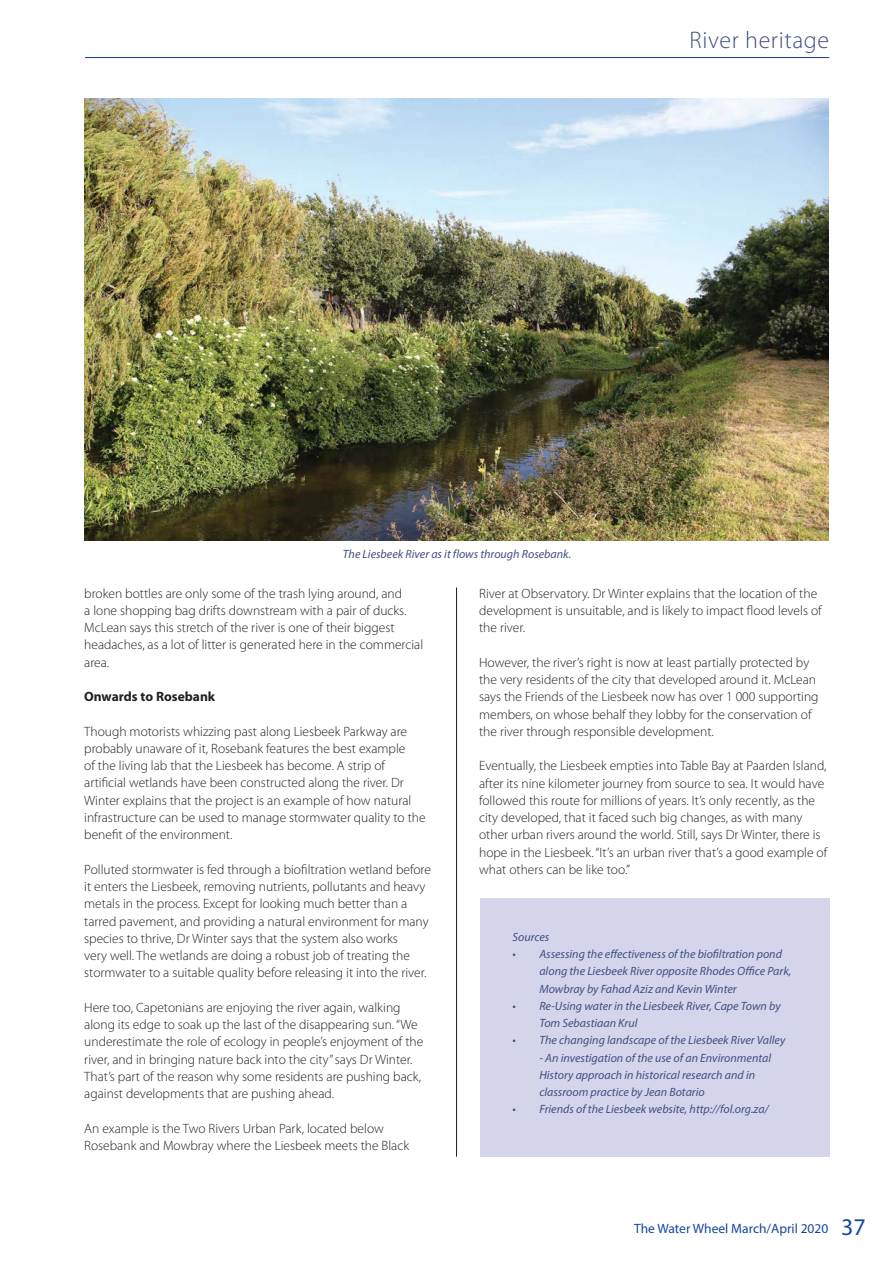
<style>
.page{position:relative;width:893px;height:1263px;background:#fff}
.page>*{position:absolute;margin:0;border:0;box-sizing:border-box;transform-origin:0 0}
.t1{font:300 24px "Myriad Pro";letter-spacing:.025em;color:#415080}
.t2{font:300 13.5px/17.2px "Myriad Pro";color:#231f20}
.t3{font:13.5px "Myriad Pro";color:#17479e}
.t4{font:700 13.5px "Myriad Pro";color:#231f20}
.t5{font:italic 12px/17.2px "Myriad Pro";color:#415080}
.s1{font-size:24px}
</style>
<div class="page">
<hr style="left:85px;top:57px;width:744px;height:1px;background:#17479e">
<hr style="left:456px;top:587px;width:1px;height:570px;background:#231f20">
<img style="left:84px;top:99px;width:744px;height:442px">
<div style="left:480px;top:898px;width:349px;height:259px;background:#d4d5eb"></div>
<h1 class="t1" style="left:690px;top:31px;width:141px">River heritage</h1>
<p class="t5" style="left:343px;top:547px;width:230px">The Liesbeek River as it flows through Rosebank.</p>
<p class="t2" style="left:84px;top:586px;width:340px">broken bottles are only some of the trash lying around, and<br>a lone shopping bag drifts downstream with a pair of ducks.<br>McLean says this stretch of the river is one of their biggest headaches, as a lot of litter is generated here in the commercial area.</p>
<p class="t4" style="left:84px;top:692px;width:132px">Onwards to Rosebank</p>
<p class="t2" style="left:84px;top:724px;width:343px">Though motorists whizzing past along Liesbeek Parkway are probably unaware of it, Rosebank features the best example<br>of the living lab that the Liesbeek has become. A strip of artificial wetlands have been constructed along the river. Dr Winter explains that the project is an example of how natural infrastructure can be used to manage stormwater quality to the benefit of the environment.</p>
<p class="t2" style="left:84px;top:862px;width:348px">Polluted stormwater is fed through a biofiltration wetland before it enters the Liesbeek, removing nutrients, pollutants and heavy metals in the process. Except for looking much better than a tarred pavement, and providing a natural environment for many species to thrive, Dr Winter says that the system also works<br>very well. The wetlands are doing a robust job of treating the stormwater to a suitable quality before releasing it into the river.</p>
<p class="t2" style="left:84px;top:1000px;width:341px">Here too, Capetonians are enjoying the river again, walking along its edge to soak up the last of the disappearing sun. “We underestimate the role of ecology in people’s enjoyment of the river, and in bringing nature back into the city” says Dr Winter.<br>That’s part of the reason why some residents are pushing back, against developments that are pushing ahead.</p>
<p class="t2" style="left:84px;top:1121px;width:326px">An example is the Two Rivers Urban Park, located below<br>Rosebank and Mowbray where the Liesbeek meets the Black</p>
<p class="t2" style="left:479px;top:586px;width:344px">River at Observatory. Dr Winter explains that the location of the development is unsuitable, and is likely to impact flood levels of the river.</p>
<p class="t2" style="left:479px;top:655px;width:341px">However, the river’s right is now at least partially protected by the very residents of the city that developed around it. McLean says the Friends of the Liesbeek now has over 1 000 supporting members, on whose behalf they lobby for the conservation of the river through responsible development.</p>
<p class="t2" style="left:479px;top:758px;width:350px">Eventually, the Liesbeek empties into Table Bay at Paarden Island, after its nine kilometer journey from source to sea. It would have followed this route for millions of years. It’s only recently, as the city developed, that it faced such big changes, as with many other urban rivers around the world. Still, says Dr Winter, there is hope in the Liesbeek. “It’s an urban river that’s a good example of what others can be like too.”</p>
<p class="t5" style="left:512px;top:929px;width:38px">Sources</p>
<p class="t5" style="left:539px;top:947px;width:254px;text-indent:-27px">• Assessing the effectiveness of the biofiltration pond along the Liesbeek River opposite Rhodes Office Park,<br>Mowbray by Fahad Aziz and Kevin Winter</p>
<p class="t5" style="left:539px;top:998px;width:243px;text-indent:-27px">• Re-Using water in the Liesbeek River, Cape Town by<br>Tom Sebastiaan Krul</p>
<p class="t5" style="left:512px;top:1033px;width:274px">• The changing landscape of the Liesbeek River Valley</p>
<p class="t5" style="left:539px;top:1050px;width:233px">- An investigation of the use of an Environmental<br>History approach in historical research and in classroom practice by Jean Botario</p>
<p class="t5" style="left:512px;top:1102px;width:258px">• Friends of the Liesbeek website, http://fol.org.za/</p>
<p class="t3" style="left:634px;top:1223px;width:233px">The Water Wheel March/April 2020 <span class="s1">37</span></p>
</div>
